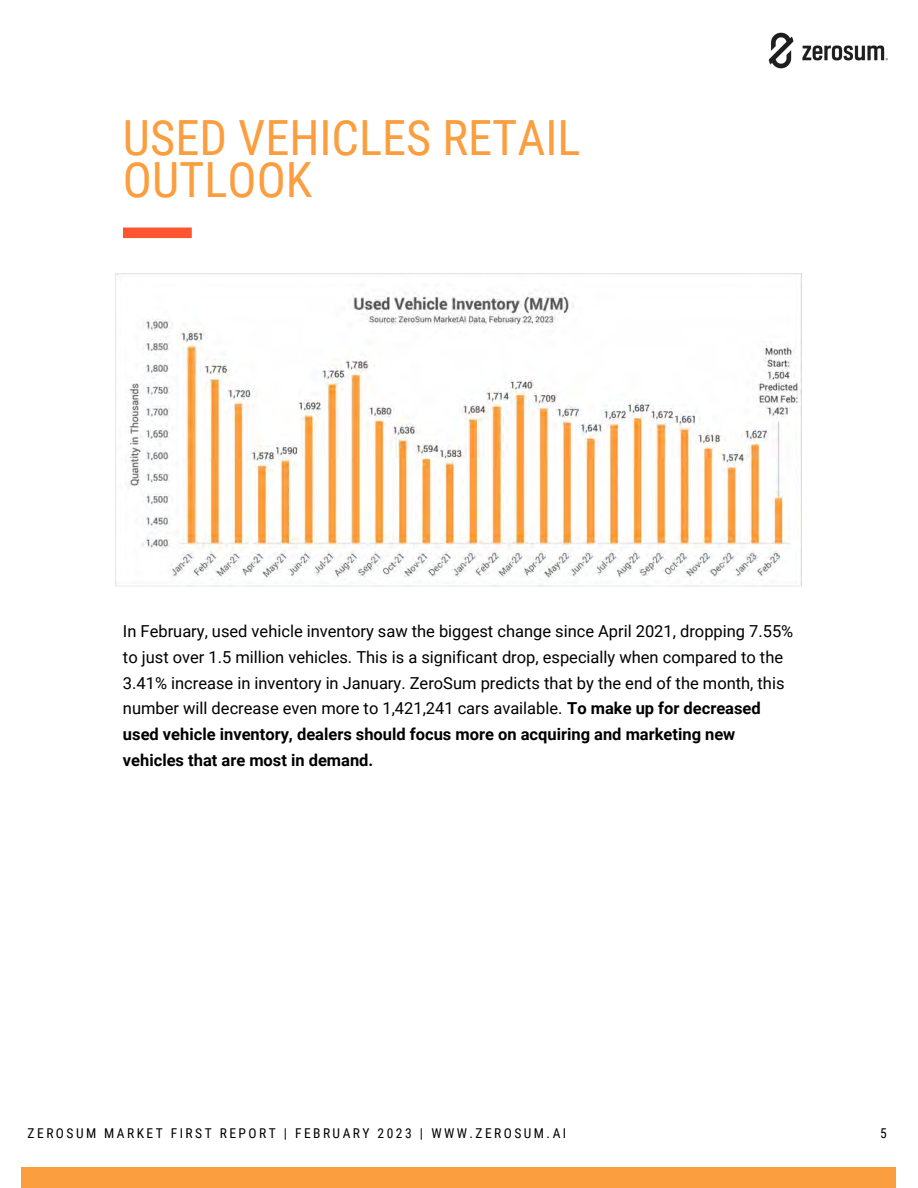
<style>
.page{position:relative;width:918px;height:1188px;background:#fff}
.page>*{position:absolute;margin:0;border:0;box-sizing:border-box;transform-origin:0 0}
.t1{font:48.6px/41.7px "Roboto Condensed";color:#fb9e3f}
.t2{font:16.5px/25.8px "Roboto";color:#000}
.t3{font:13.5px "Roboto Condensed";letter-spacing:.18em;color:#000}
.s1{font-weight:700}
</style>
<div class="page">
<div style="left:21px;top:1167px;width:875px;height:21px;background:#fb9e3f"></div>
<div style="left:123px;top:227px;width:69px;height:11px;background:#fd5530"></div>
<img style="left:768px;top:32px;width:120px;height:37px">
<img style="left:115px;top:274px;width:687px;height:313px">
<h1 class="t1" style="left:123px;top:118px;width:459px">USED VEHICLES RETAIL<br>OUTLOOK</h1>
<p class="t2" style="left:123px;top:618px;width:672px">In February, used vehicle inventory saw the biggest change since April 2021, dropping 7.55% to just over 1.5 million vehicles. This is a significant drop, especially when compared to the 3.41% increase in inventory in January. ZeroSum predicts that by the end of the month, this number will decrease even more to 1,421,241 cars available. <span class="s1">To make up for decreased used vehicle inventory, dealers should focus more on acquiring and marketing new vehicles that are most in demand.</span></p>
<p class="t3" style="left:28px;top:1125px;width:540px">ZEROSUM MARKET FIRST REPORT | FEBRUARY 2023 | WWW.ZEROSUM.AI</p>
<p class="t3" style="left:880px;top:1125px;width:8px">5</p>
</div>
